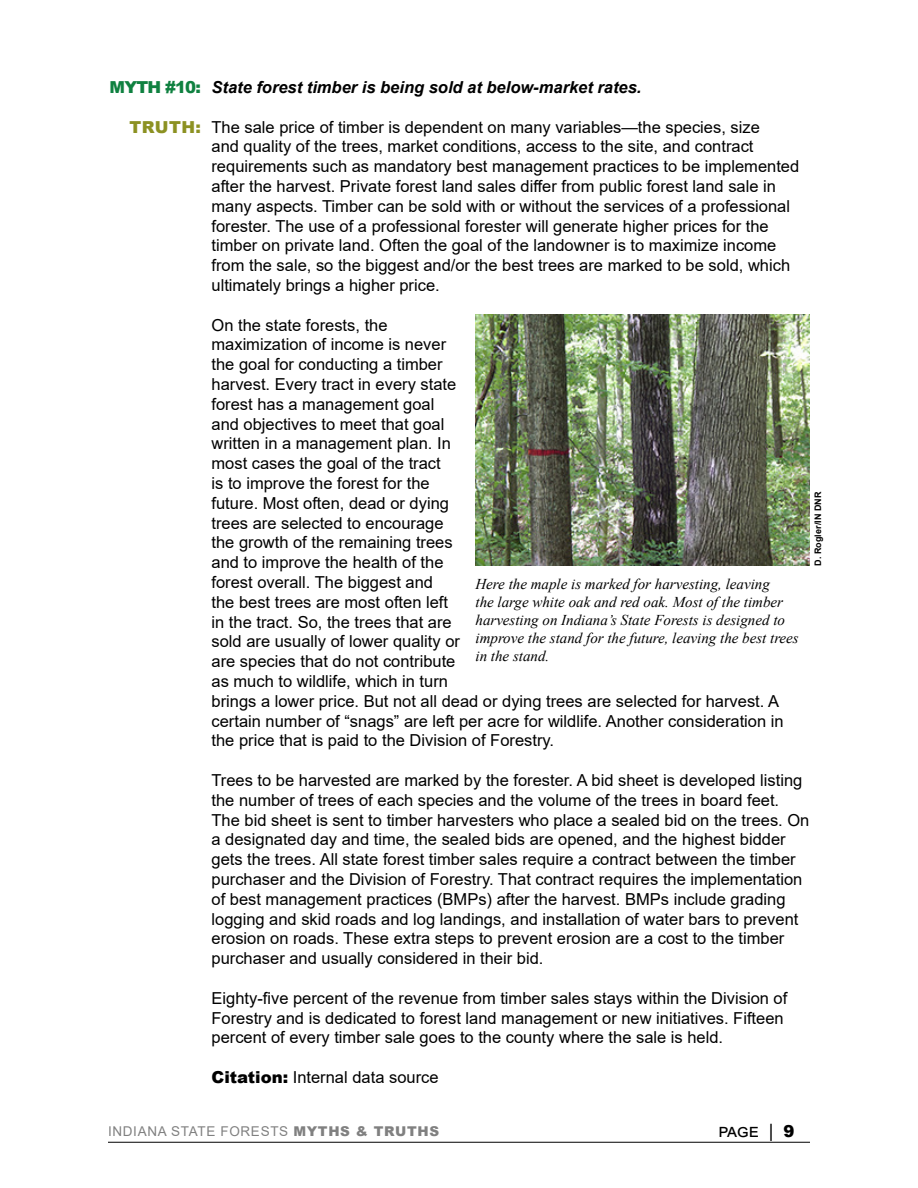
<style>
.page{position:relative;width:918px;height:1188px;background:#fff}
.page>*{position:absolute;margin:0;border:0;box-sizing:border-box;transform-origin:0 0}
.t1{font:18px "Arial";color:#000}
.t2{font:16.5px/19.8px "Arial";color:#000}
.t3{font:italic 700 16.5px "Arial";color:#000}
.t4{font:900 16.5px "Arial";letter-spacing:-.05em;color:#0f8140}
.t5{font:900 16.5px "Arial";letter-spacing:.025em;color:#8c9122}
.t6{font:italic 15px/18px "Times New Roman";color:#000}
.t7{font:13.5px "Arial";letter-spacing:.05em;color:#000}
.t8{font:700 9px "Arial";color:#000}
.s1{font-weight:900}
.s2{font-weight:900;font-size:16.5px}
</style>
<div class="page">
<hr style="left:108px;top:1142px;width:702px;height:1px;background:#000">
<img style="left:476px;top:315px;width:334px;height:251px">
<p class="t4" style="left:110px;top:75px;width:93px">MYTH #10:</p>
<p class="t5" style="left:130px;top:115px;width:73px">TRUTH:</p>
<p class="t3" style="left:212px;top:76px;width:432px">State forest timber is being sold at below-market rates.</p>
<p class="t2" style="left:212px;top:117px;width:589px">The sale price of timber is dependent on many variables—the species, size<br>and quality of the trees, market conditions, access to the site, and contract requirements such as mandatory best management practices to be implemented after the harvest. Private forest land sales differ from public forest land sale in many aspects. Timber can be sold with or without the services of a professional forester. The use of a professional forester will generate higher prices for the timber on private land. Often the goal of the landowner is to maximize income from the sale, so the biggest and/or the best trees are marked to be sold, which ultimately brings a higher price.</p>
<p class="t2" style="left:212px;top:315px;width:574px">On the state forests, the<br>maximization of income is never<br>the goal for conducting a timber<br>harvest. Every tract in every state<br>forest has a management goal<br>and objectives to meet that goal<br>written in a management plan. In<br>most cases the goal of the tract<br>is to improve the forest for the<br>future. Most often, dead or dying<br>trees are selected to encourage<br>the growth of the remaining trees<br>and to improve the health of the<br>forest overall. The biggest and<br>the best trees are most often left<br>in the tract. So, the trees that are<br>sold are usually of lower quality or<br>are species that do not contribute<br>as much to wildlife, which in turn<br>brings a lower price. But not all dead or dying trees are selected for harvest. A certain number of “snags” are left per acre for wildlife. Another consideration in the price that is paid to the Division of Forestry.</p>
<p class="t2" style="left:212px;top:770px;width:599px">Trees to be harvested are marked by the forester. A bid sheet is developed listing the number of trees of each species and the volume of the trees in board feet.<br>The bid sheet is sent to timber harvesters who place a sealed bid on the trees. On a designated day and time, the sealed bids are opened, and the highest bidder gets the trees. All state forest timber sales require a contract between the timber purchaser and the Division of Forestry. That contract requires the implementation of best management practices (BMPs) after the harvest. BMPs include grading logging and skid roads and log landings, and installation of water bars to prevent erosion on roads. These extra steps to prevent erosion are a cost to the timber purchaser and usually considered in their bid.</p>
<p class="t2" style="left:212px;top:988px;width:577px">Eighty-five percent of the revenue from timber sales stays within the Division of<br>Forestry and is dedicated to forest land management or new initiatives. Fifteen percent of every timber sale goes to the county where the sale is held.</p>
<p class="t2" style="left:212px;top:1067px;width:229px"><span class="s1">Citation:</span> Internal data source</p>
<p class="t8" style="left:812px;top:566px;width:75px;rotate:-90deg">D. Rogler/IN DNR</p>
<p class="t6" style="left:476px;top:575px;width:325px">Here the maple is marked for harvesting, leaving<br>the large white oak and red oak. Most of the timber harvesting on Indiana’s State Forests is designed to improve the stand for the future, leaving the best trees in the stand.</p>
<p class="t7" style="left:108px;top:1122px;width:333px">INDIANA STATE FORESTS <span class="s1">MYTHS &amp; TRUTHS</span></p>
<p class="t1" style="left:718px;top:1118px;width:78px">page | <span class="s2">9</span></p>
</div>
